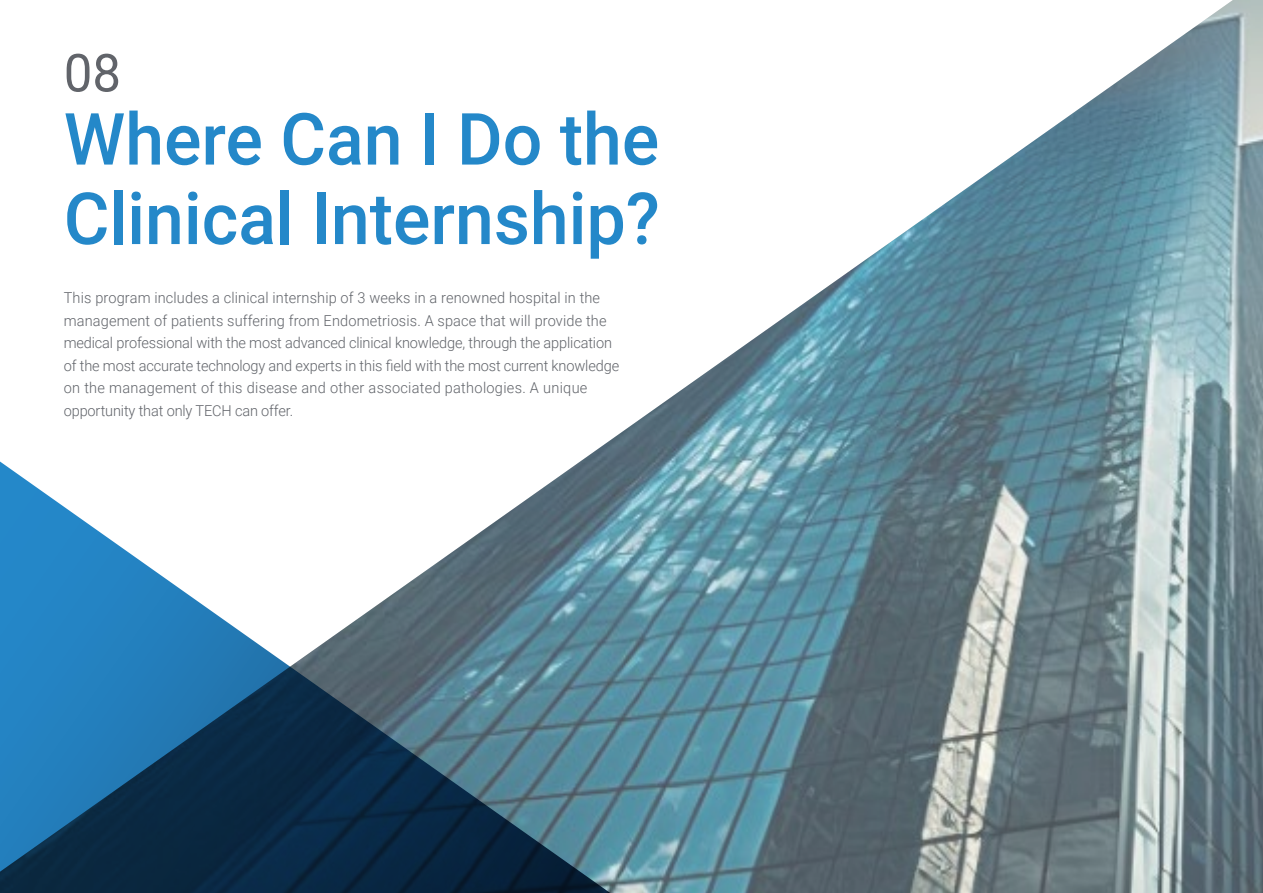
<style>
.page{position:relative;width:1263px;height:893px;background:#fff}
.page>*{position:absolute;margin:0;border:0;box-sizing:border-box;transform-origin:0 0}
.t1{font:500 72px/79.5px "Roboto";color:#2488c9}
.t2{font:52.5px "Roboto";color:#61646a}
.t3{font:300 15px/22.5px "Roboto";letter-spacing:.01em;color:#61646a}
</style>
<div class="page">
<img style="left:602px;top:0;width:661px;height:893px">
<svg style="left:0;top:446px;width:640px;height:447px"></svg>
<h2 class="t2" style="left:64px;top:36px;width:59px">08</h2>
<h1 class="t1" style="left:64px;top:97px;width:597px">Where Can I Do the<br>Clinical Internship?</h1>
<p class="t3" style="left:64px;top:286px;width:557px">This program includes a clinical internship of 3 weeks in a renowned hospital in the management of patients suffering from Endometriosis. A space that will provide the medical professional with the most advanced clinical knowledge, through the application of the most accurate technology and experts in this field with the most current knowledge on the management of this disease and other associated pathologies. A unique opportunity that only TECH can offer.</p>
</div>
